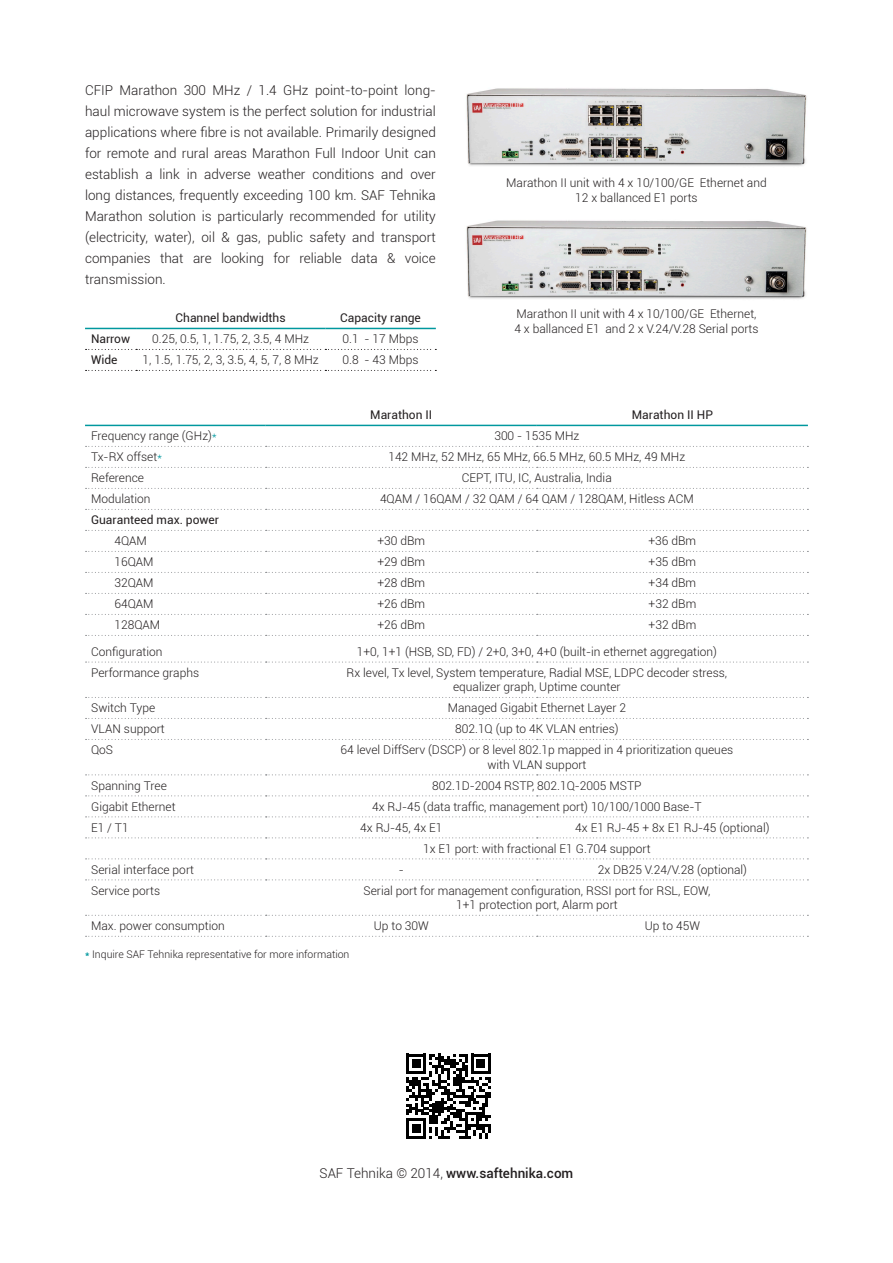
<style>
.page{position:relative;width:893px;height:1263px;background:#fff}
.page>*{position:absolute;margin:0;border:0;box-sizing:border-box;transform-origin:0 0}
.t1{font:300 13.5px/21px "Roboto";color:#231f20;text-align:justify}
.t2{font:500 13.5px "Roboto";color:#231f20}
.t3{font:300 12px/14.4px "Roboto";color:#231f20;text-align:center}
.t4{font:12px "Roboto";color:#231f20}
.t5{font:300 10.5px "Roboto";color:#231f20}
.s1{color:#00989e}
.s2{font-weight:500;color:#00989e}
.s3{font-weight:300}
</style>
<div class="page">
<svg style="left:86px;top:446px;width:722px;height:1px"></svg>
<svg style="left:86px;top:467px;width:722px;height:1px"></svg>
<svg style="left:86px;top:488px;width:722px;height:1px"></svg>
<svg style="left:86px;top:509px;width:722px;height:1px"></svg>
<svg style="left:86px;top:530px;width:722px;height:1px"></svg>
<svg style="left:86px;top:551px;width:722px;height:1px"></svg>
<svg style="left:86px;top:572px;width:722px;height:1px"></svg>
<svg style="left:86px;top:593px;width:722px;height:1px"></svg>
<svg style="left:86px;top:614px;width:722px;height:1px"></svg>
<svg style="left:86px;top:635px;width:722px;height:1px"></svg>
<svg style="left:86px;top:661px;width:722px;height:2px"></svg>
<svg style="left:86px;top:697px;width:722px;height:1px"></svg>
<svg style="left:86px;top:718px;width:722px;height:1px"></svg>
<svg style="left:86px;top:739px;width:722px;height:1px"></svg>
<svg style="left:86px;top:774px;width:722px;height:1px"></svg>
<svg style="left:86px;top:795px;width:722px;height:1px"></svg>
<svg style="left:86px;top:816px;width:722px;height:1px"></svg>
<svg style="left:86px;top:837px;width:722px;height:1px"></svg>
<svg style="left:86px;top:858px;width:722px;height:1px"></svg>
<svg style="left:86px;top:879px;width:722px;height:1px"></svg>
<svg style="left:86px;top:915px;width:722px;height:1px"></svg>
<svg style="left:86px;top:936px;width:722px;height:1px"></svg>
<hr style="left:85px;top:425px;width:181px;height:1px;background:#00989e">
<hr style="left:266px;top:425px;width:271px;height:1px;background:#00989e">
<hr style="left:537px;top:425px;width:271px;height:1px;background:#00989e">
<svg style="left:86px;top:349px;width:350px;height:1px"></svg>
<svg style="left:86px;top:370px;width:350px;height:1px"></svg>
<hr style="left:85px;top:328px;width:51px;height:1px;background:#00989e">
<hr style="left:136px;top:328px;width:189px;height:1px;background:#00989e">
<hr style="left:325px;top:328px;width:111px;height:1px;background:#00989e">
<svg style="left:406px;top:1053px;width:85px;height:86px"></svg>
<img style="left:466px;top:88px;width:341px;height:78px">
<img style="left:466px;top:220px;width:341px;height:79px">
<p class="t1" style="left:85px;top:79px;width:352px">CFIP Marathon 300 MHz / 1.4 GHz point-to-point long&shy;haul microwave system is the perfect solution for industrial applications where fibre is not available. Primarily designed for remote and rural areas Marathon Full Indoor Unit can establish a link in adverse weather conditions and over long distances, frequently exceeding 100 km. SAF Tehnika Marathon solution is particularly recommended for utility (electricity, water), oil &amp; gas, public safety and transport companies that are looking for reliable data &amp; voice transmission.</p>
<p class="t4" style="left:176px;top:310px;width:112px">Channel bandwidths</p>
<p class="t4" style="left:340px;top:310px;width:82px">Capacity range</p>
<p class="t4" style="left:91px;top:331px;width:41px">Narrow</p>
<p class="t3" style="left:152px;top:332px;width:158px">0.25, 0.5, 1, 1.75, 2, 3.5, 4 MHz</p>
<p class="t3" style="left:343px;top:332px;width:77px">0.1 - 17 Mbps</p>
<p class="t4" style="left:91px;top:352px;width:28px">Wide</p>
<p class="t3" style="left:143px;top:353px;width:178px">1, 1.5, 1.75, 2, 3, 3.5, 4, 5, 7, 8 MHz</p>
<p class="t3" style="left:343px;top:353px;width:77px">0.8 - 43 Mbps</p>
<p class="t3" style="left:506px;top:174px;width:262px;line-height:15px">Marathon II unit with 4 x 10/100/GE Ethernet and<br>12 x ballanced E1 ports</p>
<p class="t3" style="left:514px;top:306px;width:246px;line-height:15px;text-align:left">Marathon II unit with 4 x 10/100/GE Ethernet,<br>4 x ballanced E1 and 2 x V.24/V.28 Serial ports</p>
<p class="t4" style="left:370px;top:407px;width:64px">Marathon II</p>
<p class="t4" style="left:632px;top:407px;width:83px">Marathon II HP</p>
<p class="t3" style="left:91px;top:429px;width:128px">Frequency range (GHz)<span class="s1">*</span></p>
<p class="t3" style="left:494px;top:429px;width:86px">300 - 1535 MHz</p>
<p class="t3" style="left:91px;top:450px;width:73px">Tx-RX offset<span class="s1">*</span></p>
<p class="t3" style="left:388px;top:450px;width:298px">142 MHz, 52 MHz, 65 MHz, 66.5 MHz, 60.5 MHz, 49 MHz</p>
<p class="t3" style="left:91px;top:471px;width:55px">Reference</p>
<p class="t3" style="left:462px;top:471px;width:151px">CEPT, ITU, IC, Australia, India</p>
<p class="t3" style="left:91px;top:492px;width:61px">Modulation</p>
<p class="t3" style="left:380px;top:492px;width:315px">4QAM / 16QAM / 32 QAM / 64 QAM / 128QAM, Hitless ACM</p>
<p class="t4" style="left:91px;top:512px;width:130px">Guaranteed max. power</p>
<p class="t3" style="left:114px;top:534px;width:34px">4QAM</p>
<p class="t3" style="left:377px;top:534px;width:49px">+30 dBm</p>
<p class="t3" style="left:649px;top:534px;width:49px">+36 dBm</p>
<p class="t3" style="left:114px;top:555px;width:41px">16QAM</p>
<p class="t3" style="left:377px;top:555px;width:49px">+29 dBm</p>
<p class="t3" style="left:649px;top:555px;width:49px">+35 dBm</p>
<p class="t3" style="left:114px;top:576px;width:41px">32QAM</p>
<p class="t3" style="left:377px;top:576px;width:49px">+28 dBm</p>
<p class="t3" style="left:649px;top:576px;width:49px">+34 dBm</p>
<p class="t3" style="left:114px;top:597px;width:41px">64QAM</p>
<p class="t3" style="left:377px;top:597px;width:49px">+26 dBm</p>
<p class="t3" style="left:649px;top:597px;width:49px">+32 dBm</p>
<p class="t3" style="left:114px;top:618px;width:47px">128QAM</p>
<p class="t3" style="left:377px;top:618px;width:49px">+26 dBm</p>
<p class="t3" style="left:649px;top:618px;width:49px">+32 dBm</p>
<p class="t3" style="left:91px;top:644px;width:73px">Configuration</p>
<p class="t3" style="left:357px;top:644px;width:362px">1+0, 1+1 (HSB, SD, FD) / 2+0, 3+0, 4+0 (built-in ethernet aggregation)</p>
<p class="t3" style="left:91px;top:665px;width:110px">Performance graphs</p>
<p class="t3" style="left:347px;top:665px;width:382px">Rx level, Tx level, System temperature, Radial MSE, LDPC decoder stress, equalizer graph, Uptime counter</p>
<p class="t3" style="left:91px;top:701px;width:66px">Switch Type</p>
<p class="t3" style="left:448px;top:701px;width:180px">Managed Gigabit Ethernet Layer 2</p>
<p class="t3" style="left:91px;top:722px;width:75px">VLAN support</p>
<p class="t3" style="left:455px;top:722px;width:165px">802.1Q (up to 4K VLAN entries)</p>
<p class="t3" style="left:91px;top:743px;width:24px">QoS</p>
<p class="t3" style="left:341px;top:743px;width:394px">64 level DiffServ (DSCP) or 8 level 802.1p mapped in 4 prioritization queues with VLAN support</p>
<p class="t3" style="left:91px;top:778px;width:77px">Spanning Tree</p>
<p class="t3" style="left:432px;top:778px;width:211px">802.1D-2004 RSTP, 802.1Q-2005 MSTP</p>
<p class="t3" style="left:91px;top:799px;width:86px">Gigabit Ethernet</p>
<p class="t3" style="left:372px;top:799px;width:331px">4x RJ-45 (data traffic, management port) 10/100/1000 Base-T</p>
<p class="t3" style="left:91px;top:820px;width:39px">E1 / T1</p>
<p class="t3" style="left:360px;top:820px;width:84px">4x RJ-45, 4x E1</p>
<p class="t3" style="left:423px;top:817px;width:348px;line-height:21px;text-align:left;text-indent:152px">4x E1 RJ-45 + 8x E1 RJ-45 (optional)<br>1x E1 port: with fractional E1 G.704 support</p>
<p class="t3" style="left:91px;top:862px;width:104px">Serial interface port</p>
<p class="t3" style="left:399px;top:862px;width:7px">-</p>
<p class="t3" style="left:598px;top:862px;width:151px">2x DB25 V.24/V.28 (optional)</p>
<p class="t3" style="left:91px;top:883px;width:71px">Service ports</p>
<p class="t3" style="left:363px;top:883px;width:348px">Serial port for management configuration, RSSI port for RSL, EOW,<br>1+1 protection port, Alarm port</p>
<p class="t3" style="left:91px;top:918px;width:135px">Max. power consumption</p>
<p class="t3" style="left:374px;top:918px;width:57px">Up to 30W</p>
<p class="t3" style="left:645px;top:918px;width:57px">Up to 45W</p>
<p class="t5" style="left:85px;top:947px;width:266px"><span class="s2">*</span> Inquire SAF Tehnika representative for more information</p>
<p class="t2" style="left:320px;top:1163px;width:255px"><span class="s3">SAF Tehnika © 2014,</span> www.saftehnika.com</p>
</div>
